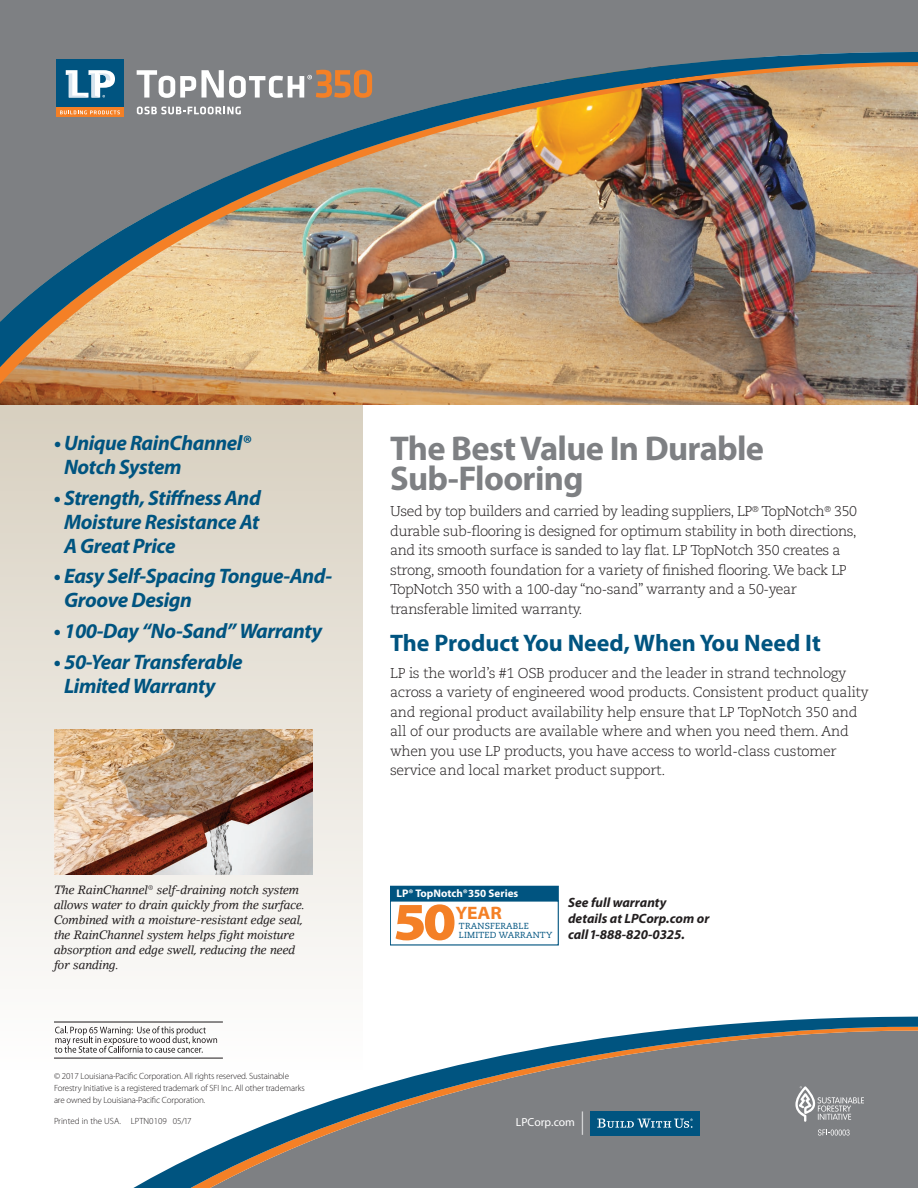
<style>
.page{position:relative;width:918px;height:1188px;background:#fff}
.page>*{position:absolute;margin:0;border:0;box-sizing:border-box;transform-origin:0 0}
.t1{font:900 semi-expanded 53.4px "Myriad Pro";color:#f48026}
.t2{font:700 34.5px/30px "Myriad Pro";letter-spacing:-.02em;color:#7e8083}
.t3{font:700 24px "Myriad Pro";color:#005480}
.t4{font:italic 700 21px/24px "Myriad Pro";letter-spacing:-.02em;color:#005480}
.t5{font:700 semi-expanded 18px "Myriad Pro";color:#f48026}
.t6{font:300 14.25px/19.5px "Caecilia LT Std";letter-spacing:-.03em;color:#231f20}
.t7{font:italic 700 13.5px/16.2px "Myriad Pro";color:#231f20}
.t8{font:italic 12px/15px "Lino Letter Std";letter-spacing:-.02em;color:#231f20}
.t9{font:11.7px "Myriad Pro";color:#fff}
.t10{font:700 11.1px "Myriad Pro";color:#fff}
.t11{font:300 9px/12px "Myriad Pro";letter-spacing:-.015em;color:#231f20}
.t12{font:8.85px/8.6px "Caecilia LT Std";letter-spacing:.02em;color:#005480}
.s1{font-size:23.4px}
</style>
<div class="page">
<img style="left:0;top:382px;width:918px;height:17px">
<div style="left:0;top:0;width:918px;height:44px;background:#7e8083"></div>
<img style="left:0;top:44px;width:918px;height:338px">
<div style="left:0;top:405px;width:363px;height:664px;background:linear-gradient(to bottom,#d7cfbf,#fefefe)"></div>
<svg style="left:0;top:1008px;width:918px;height:180px;fill:#7e8083"></svg>
<svg style="left:795px;top:1086px;width:69px;height:36px;background:#98999c"></svg>
<svg style="left:818px;top:1129px;width:32px;height:7px"></svg>
<div style="left:590px;top:1111px;width:110px;height:24px;background:#005480"></div>
<svg style="left:597px;top:1119px;width:96px;height:9px"></svg>
<div style="left:390px;top:886px;width:168px;height:15px;background:#005480"></div>
<div style="left:56px;top:107px;width:68px;height:10px;background:#f48026"></div>
<svg style="left:60px;top:110px;width:60px;height:4px"></svg>
<div style="left:56px;top:59px;width:68px;height:48px;background:#005480"></div>
<svg style="left:66px;top:70px;width:49px;height:28px"></svg>
<svg style="left:137px;top:70px;width:235px;height:28px"></svg>
<svg style="left:137px;top:107px;width:104px;height:7px"></svg>
<img style="left:54px;top:729px;width:259px;height:146px">
<hr style="left:54px;top:1022px;width:169px;height:1px;background:#231f20">
<hr style="left:54px;top:1058px;width:169px;height:1px;background:#231f20">
<svg style="left:55px;top:1026px;width:162px;height:27px"></svg>
<h3 class="t4" style="left:64px;top:430px;width:188px;text-indent:-10px">• Unique RainChannel®<br>Notch System</h3>
<h3 class="t4" style="left:64px;top:485px;width:198px;text-align:justify;text-indent:-10px">• Strength, Stiffness And Moisture Resistance At A Great Price</h3>
<h3 class="t4" style="left:64px;top:564px;width:270px;text-indent:-10px">• Easy Self-Spacing Tongue-And-<br>Groove Design</h3>
<h3 class="t4" style="left:54px;top:618px;width:270px">• 100-Day “No-Sand” Warranty</h3>
<h3 class="t4" style="left:64px;top:649px;width:180px;text-indent:-10px">• 50-Year Transferable<br>Limited Warranty</h3>
<p class="t8" style="left:54px;top:882px;width:253px">The RainChannel® self‑draining notch system allows water to drain quickly from the surface.<br>Combined with a moisture-resistant edge seal, the RainChannel system helps fight moisture absorption and edge swell, reducing the need for sanding.</p>
<p class="t11" style="left:54px;top:1070px;width:252px">© 2017 Louisiana-Pacific Corporation. All rights reserved. Sustainable<br>Forestry Initiative is a registered trademark of SFI Inc. All other trademarks are owned by Louisiana-Pacific Corporation.</p>
<p class="t11" style="left:54px;top:1115px;width:139px">Printed in the USA. LPTN0109 05/17</p>
<h2 class="t2" style="left:390px;top:432px;width:376px">The Best Value In Durable<br>Sub-Flooring</h2>
<p class="t6" style="left:390px;top:502px;width:469px">Used by top builders and carried by leading suppliers, LP<sup>®</sup> TopNotch<sup>®</sup> 350 durable sub-flooring is designed for optimum stability in both directions, and its smooth surface is sanded to lay flat. LP TopNotch 350 creates a strong, smooth foundation for a variety of finished flooring. We back LP TopNotch 350 with a 100-day “no-sand” warranty and a 50-year transferable limited warranty.</p>
<h3 class="t3" style="left:390px;top:628px;width:433px">The Product You Need, When You Need It</h3>
<p class="t6" style="left:390px;top:663px;width:480px">LP is the world’s #1 OSB producer and the leader in strand technology across a variety of engineered wood products. Consistent product quality and regional product availability help ensure that LP TopNotch 350 and all of our products are available where and when you need them. And when you use LP products, you have access to world-class customer service and local market product support.</p>
<p class="t10" style="left:397px;top:886px;width:123px">LP® TopNotch®350 Series</p>
<p class="t5" style="left:455px;top:901px;width:48px">YEAR</p>
<h1 class="t1" style="left:393px;top:886px;width:65px">50</h1>
<p class="t12" style="left:459px;top:922px;width:95px">TRANSFERABLE<br>LIMITED WARRANTY</p>
<p class="t7" style="left:568px;top:894px;width:143px">See full warranty<br>details at LPCorp.com or call 1-888-820-0325.</p>
<p class="t9" style="left:516px;top:1115px;width:70px">LPCorp.com <span class="s1">|</span></p>
</div>
